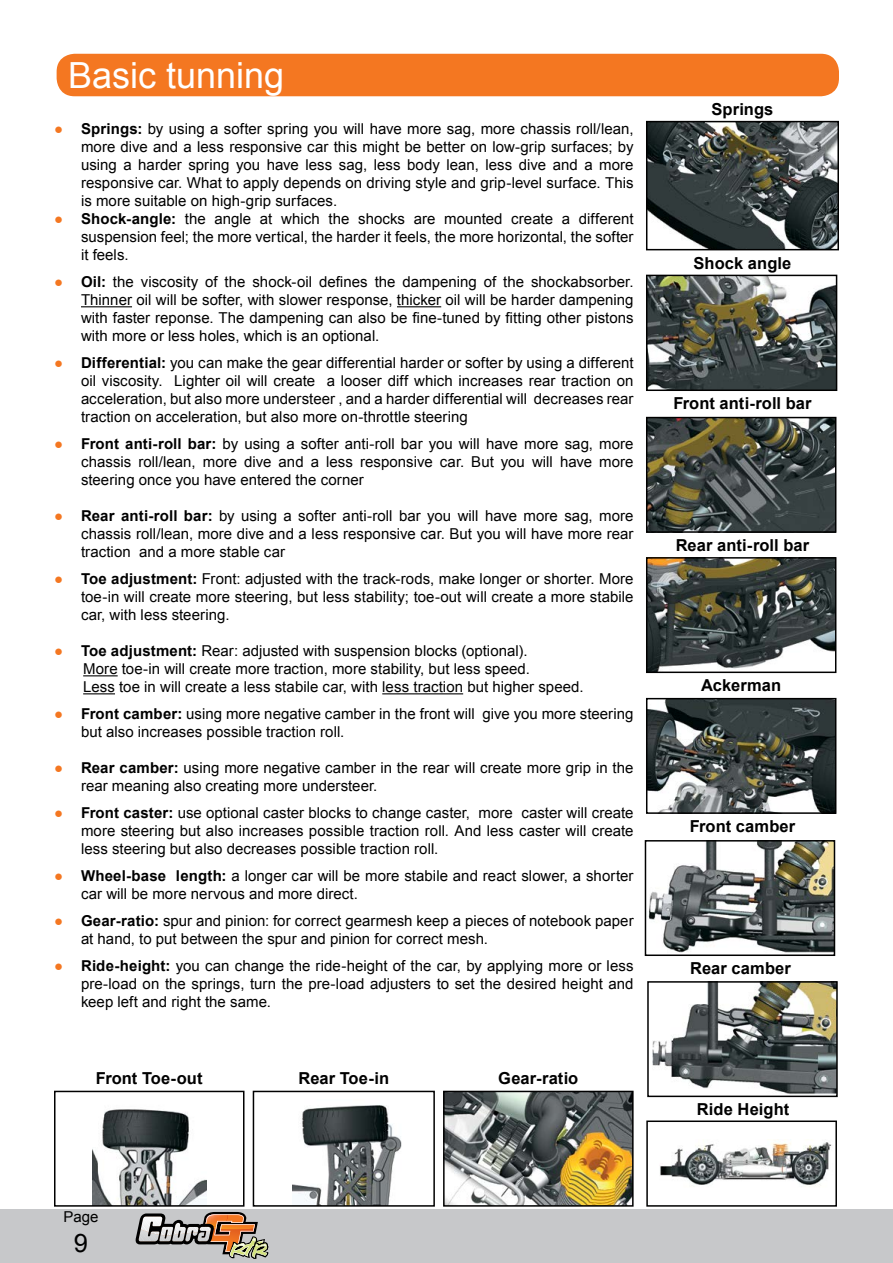
<style>
.page{position:relative;width:893px;height:1263px;background:#fff}
.page>*{position:absolute;margin:0;border:0;box-sizing:border-box;transform-origin:0 0}
.t1{font:36px "Arial";color:#fff}
.t2{font:25.5px "Arial";color:#000}
.t3{font:700 16.5px "Arial";letter-spacing:.005em;color:#000}
.t4{font:15px/18px "Arial";letter-spacing:.005em;color:#000;text-align:justify}
.s1{color:#f47721}
.s2{font-weight:700}
</style>
<div class="page">
<div style="left:0;top:1209px;width:893px;height:54px;background:#c7c8ca"></div>
<svg style="left:136px;top:1212px;width:132px;height:47px"></svg>
<img style="left:92px;top:1109px;width:114px;height:95px">
<div style="left:54px;top:1091px;width:190px;height:116px;border:2px solid #000"></div>
<img style="left:649px;top:560px;width:184px;height:110px">
<div style="left:646px;top:557px;width:190px;height:116px;border:2px solid #000"></div>
<img style="left:649px;top:420px;width:184px;height:110px">
<div style="left:646px;top:417px;width:190px;height:116px;border:2px solid #000"></div>
<img style="left:652px;top:984px;width:183px;height:110px">
<div style="left:647px;top:981px;width:191px;height:116px;border:2px solid #000"></div>
<img style="left:648px;top:843px;width:184px;height:110px">
<div style="left:645px;top:840px;width:190px;height:116px;border:2px solid #000"></div>
<img style="left:446px;top:1094px;width:185px;height:110px">
<div style="left:443px;top:1091px;width:191px;height:116px;border:2px solid #000"></div>
<img style="left:660px;top:1142px;width:172px;height:45px">
<div style="left:646px;top:1120px;width:191px;height:87px;border:2px solid #000"></div>
<img style="left:649px;top:701px;width:184px;height:110px">
<div style="left:646px;top:698px;width:190px;height:116px;border:2px solid #000"></div>
<div style="left:57px;top:54px;width:782px;height:42px;background:#f47721;border-radius:18px"></div>
<img style="left:649px;top:278px;width:185px;height:110px">
<div style="left:646px;top:275px;width:191px;height:116px;border:2px solid #000"></div>
<img style="left:649px;top:124px;width:187px;height:123px">
<div style="left:646px;top:121px;width:193px;height:129px;border:2px solid #000"></div>
<hr style="left:81px;top:306px;width:51px;height:1px;background:#000">
<hr style="left:397px;top:306px;width:44px;height:1px;background:#000">
<hr style="left:83px;top:675px;width:35px;height:1px;background:#000">
<hr style="left:83px;top:693px;width:32px;height:1px;background:#000">
<hr style="left:382px;top:693px;width:81px;height:1px;background:#000">
<img style="left:293px;top:1105px;width:109px;height:99px">
<div style="left:253px;top:1091px;width:182px;height:116px;border:2px solid #000"></div>
<h1 class="t1" style="left:68px;top:52px;width:218px">Basic tunning</h1>
<p class="t4" style="left:81px;top:120px;width:554px;text-indent:-27px"><span class="s1">●</span> <span class="s2">Springs:</span> by using a softer spring you will have more sag, more chassis roll/lean, more dive and a less responsive car this might be better on low-grip surfaces; by using a harder spring you have less sag, less body lean, less dive and a more responsive car. What to apply depends on driving style and grip-level surface. This is more suitable on high-grip surfaces.</p>
<p class="t4" style="left:81px;top:210px;width:554px;text-indent:-27px"><span class="s1">●</span> <span class="s2">Shock-angle:</span> the angle at which the shocks are mounted create a different suspension feel; the more vertical, the harder it feels, the more horizontal, the softer it feels.</p>
<p class="t4" style="left:81px;top:273px;width:554px;text-indent:-27px"><span class="s1">●</span> <span class="s2">Oil:</span> the viscosity of the shock-oil defines the dampening of the shockabsorber.<br>Thinner oil will be softer, with slower response, thicker oil will be harder dampening with faster reponse. The dampening can also be fine-tuned by fitting other pistons with more or less holes, which is an optional.</p>
<p class="t4" style="left:81px;top:354px;width:554px;text-indent:-27px"><span class="s1">●</span> <span class="s2">Differential:</span> you can make the gear differential harder or softer by using a different oil viscosity. Lighter oil will create a looser diff which increases rear traction on acceleration, but also more understeer , and a harder differential will decreases rear traction on acceleration, but also more on-throttle steering</p>
<p class="t4" style="left:81px;top:435px;width:554px;text-indent:-27px"><span class="s1">●</span> <span class="s2">Front anti-roll bar:</span> by using a softer anti-roll bar you will have more sag, more chassis roll/lean, more dive and a less responsive car. But you will have more steering once you have entered the corner</p>
<p class="t4" style="left:81px;top:507px;width:554px;text-indent:-27px"><span class="s1">●</span> <span class="s2">Rear anti-roll bar:</span> by using a softer anti-roll bar you will have more sag, more chassis roll/lean, more dive and a less responsive car. But you will have more rear traction and a more stable car</p>
<p class="t4" style="left:81px;top:570px;width:554px;text-indent:-27px"><span class="s1">●</span> <span class="s2">Toe adjustment:</span> Front: adjusted with the track-rods, make longer or shorter. More toe-in will create more steering, but less stability; toe-out will create a more stabile car, with less steering.</p>
<p class="t4" style="left:83px;top:642px;width:502px;text-align:left;text-indent:-29px"><span class="s1">●</span> <span class="s2">Toe adjustment:</span> Rear: adjusted with suspension blocks (optional).<br>More toe-in will create more traction, more stability, but less speed.<br>Less toe in will create a less stabile car, with less traction but higher speed.</p>
<p class="t4" style="left:81px;top:705px;width:554px;text-indent:-27px"><span class="s1">●</span> <span class="s2">Front camber:</span> using more negative camber in the front will give you more steering but also increases possible traction roll.</p>
<p class="t4" style="left:81px;top:759px;width:554px;text-indent:-27px"><span class="s1">●</span> <span class="s2">Rear camber:</span> using more negative camber in the rear will create more grip in the rear meaning also creating more understeer.</p>
<p class="t4" style="left:81px;top:804px;width:554px;text-indent:-27px"><span class="s1">●</span> <span class="s2">Front caster:</span> use optional caster blocks to change caster, more caster will create more steering but also increases possible traction roll. And less caster will create less steering but also decreases possible traction roll.</p>
<p class="t4" style="left:81px;top:867px;width:554px;text-indent:-27px"><span class="s1">●</span> <span class="s2">Wheel-base length:</span> a longer car will be more stabile and react slower, a shorter car will be more nervous and more direct.</p>
<p class="t4" style="left:81px;top:912px;width:554px;text-indent:-27px"><span class="s1">●</span> <span class="s2">Gear-ratio:</span> spur and pinion: for correct gearmesh keep a pieces of notebook paper at hand, to put between the spur and pinion for correct mesh.</p>
<p class="t4" style="left:81px;top:957px;width:554px;text-indent:-27px"><span class="s1">●</span> <span class="s2">Ride-height:</span> you can change the ride-height of the car, by applying more or less pre-load on the springs, turn the pre-load adjusters to set the desired height and keep left and right the same.</p>
<p class="t3" style="left:96px;top:1067px;width:108px">Front Toe-out</p>
<p class="t3" style="left:298px;top:1067px;width:92px">Rear Toe-in</p>
<p class="t3" style="left:498px;top:1067px;width:82px">Gear-ratio</p>
<p class="t4" style="left:63px;top:1208px;width:37px">Page</p>
<h2 class="t2" style="left:74px;top:1227px;width:16px">9</h2>
<p class="t3" style="left:711px;top:98px;width:64px">Springs</p>
<p class="t3" style="left:694px;top:252px;width:99px">Shock angle</p>
<p class="t3" style="left:673px;top:392px;width:140px">Front anti-roll bar</p>
<p class="t3" style="left:676px;top:534px;width:135px">Rear anti-roll bar</p>
<p class="t3" style="left:701px;top:675px;width:82px">Ackerman</p>
<p class="t3" style="left:690px;top:815px;width:107px">Front camber</p>
<p class="t3" style="left:690px;top:957px;width:102px">Rear camber</p>
<p class="t3" style="left:697px;top:1098px;width:94px">Ride Height</p>
</div>
